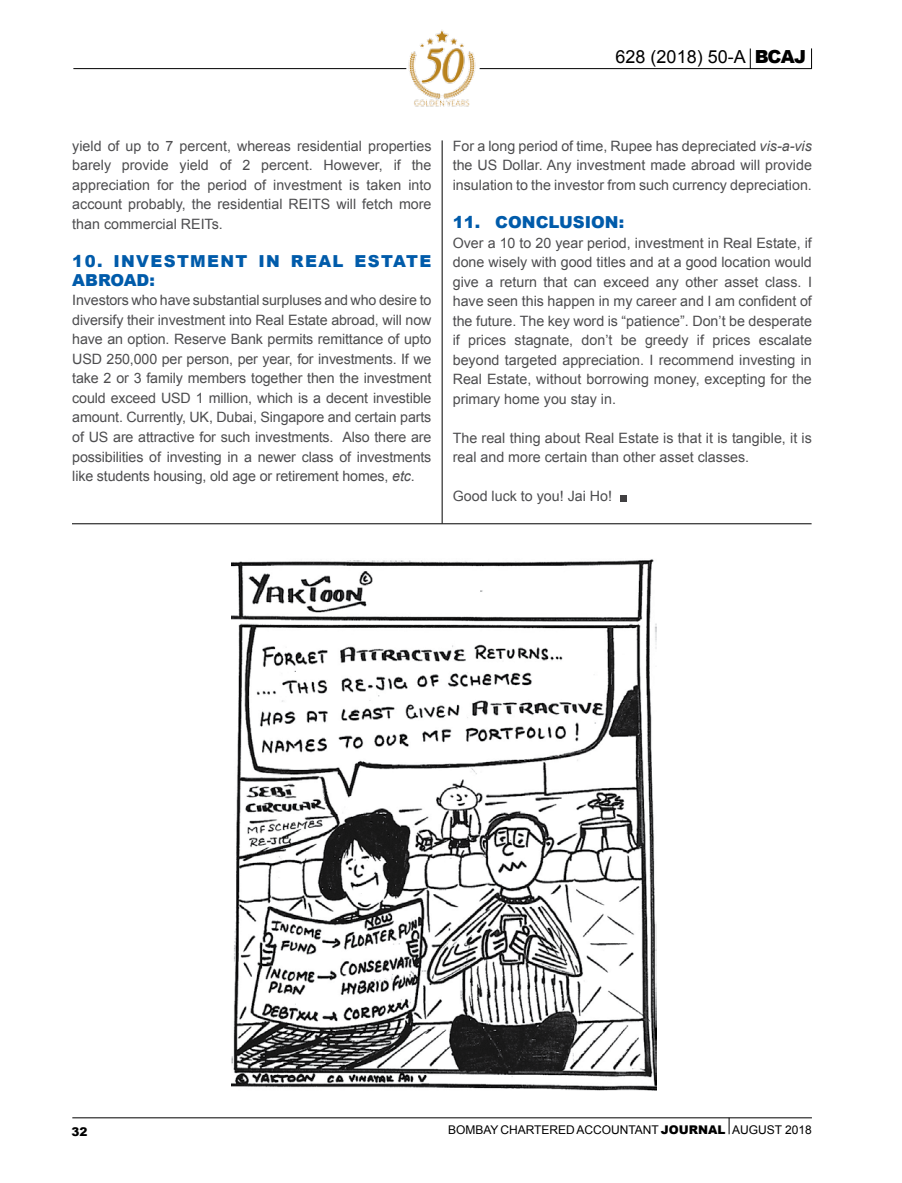
<style>
.page{position:relative;width:902px;height:1183px;background:#fff}
.page>*{position:absolute;margin:0;border:0;box-sizing:border-box;transform-origin:0 0}
.t1{font:18px "Arial";color:#000}
.t2{font:900 16.5px/18.8px "Arial";letter-spacing:.08em;color:#005baa}
.t3{font:900 16.5px "Arial";color:#005baa}
.t4{font:14.25px/19.5px "Arial";color:#4d4d4f;text-align:justify}
.t5{font:12px "Arial";color:#000}
.t6{font:900 12px "Arial";color:#000}
.s1{font-weight:900}
.s2{font-style:italic}
</style>
<div class="page">
<hr style="left:72px;top:1117px;width:739px;height:1px;background:#000">
<svg style="left:728px;top:1117px;width:1px;height:16px"></svg>
<hr style="left:73px;top:68px;width:333px;height:1px;background:#000">
<svg style="left:811px;top:48px;width:1px;height:21px"></svg>
<svg style="left:750px;top:48px;width:1px;height:20px"></svg>
<img style="left:397px;top:30px;width:87px;height:77px">
<hr style="left:479px;top:68px;width:332px;height:1px;background:#000">
<hr style="left:442px;top:140px;width:1px;height:383px;background:#000">
<div style="left:620px;top:494px;width:6px;height:7px;background:#414042"></div>
<hr style="left:72px;top:523px;width:739px;height:1px;background:#000">
<img style="left:232px;top:559px;width:424px;height:531px">
<p class="t1" style="left:615px;top:45px;width:192px">628 (2018) 50-A <span class="s1">BCAJ</span></p>
<p class="t4" style="left:72px;top:136px;width:360px">yield of up to 7 percent, whereas residential properties barely provide yield of 2 percent. However, if the appreciation for the period of investment is taken into account probably, the residential REITS will fetch more than commercial REITs.</p>
<p class="t2" style="left:72px;top:251px;width:360px">10. INVESTMENT IN REAL ESTATE<br>ABROAD:</p>
<p class="t4" style="left:72px;top:291px;width:360px">Investors who have substantial surpluses and who desire to diversify their investment into Real Estate abroad, will now have an option. Reserve Bank permits remittance of upto USD 250,000 per person, per year, for investments. If we take 2 or 3 family members together then the investment could exceed USD 1 million, which is a decent investible amount. Currently, UK, Dubai, Singapore and certain parts of US are attractive for such investments. Also there are possibilities of investing in a newer class of investments like students housing, old age or retirement homes, <span class="s2">etc</span>.</p>
<p class="t4" style="left:452px;top:136px;width:360px">For a long period of time, Rupee has depreciated <span class="s2">vis-a-vis </span>the US Dollar. Any investment made abroad will provide insulation to the investor from such currency depreciation.</p>
<p class="t3" style="left:452px;top:210px;width:173px">11. CONCLUSION:</p>
<p class="t4" style="left:452px;top:233px;width:360px">Over a 10 to 20 year period, investment in Real Estate, if done wisely with good titles and at a good location would give a return that can exceed any other asset class. I have seen this happen in my career and I am confident of the future. The key word is “patience”. Don’t be desperate if prices stagnate, don’t be greedy if prices escalate beyond targeted appreciation. I recommend investing in Real Estate, without borrowing money, excepting for the primary home you stay in.</p>
<p class="t4" style="left:452px;top:428px;width:360px">The real thing about Real Estate is that it is tangible, it is real and more certain than other asset classes.</p>
<p class="t4" style="left:452px;top:486px;width:161px">Good luck to you! Jai Ho!</p>
<p class="t6" style="left:71px;top:1122px;width:18px">32</p>
<p class="t5" style="left:448px;top:1121px;width:365px">BOMBAY CHARTERED ACCOUNTANT <span class="s1">JOURNAL</span> AUGUST 2018</p>
</div>
